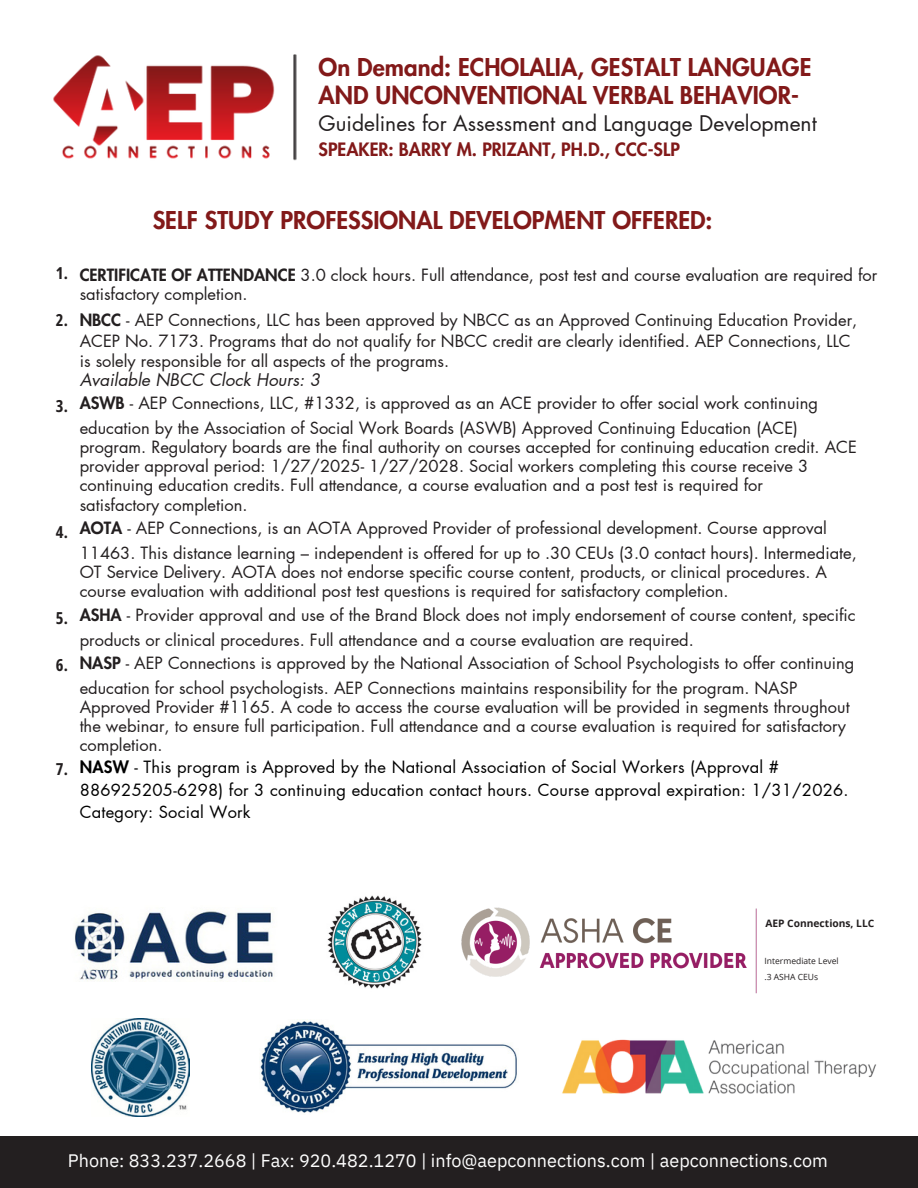
<style>
.page{position:relative;width:918px;height:1188px;background:#fff}
.page>*{position:absolute;margin:0;border:0;box-sizing:border-box;transform-origin:0 0}
.t1{font:800 24px/28.2px "Futura LT Pro";color:#821919}
.t2{font:21px "Futura LT Pro";color:#231f20}
.t3{font:18px "IBM Plex Sans";color:#fff}
.t4{font:800 18px "Futura LT Pro";color:#821919}
.t5{font:italic 17.1px "Futura LT Pro";color:#231f20}
.t6{font:16.5px/19.2px "Futura LT Pro";color:#231f20}
.t7{font:16.5px/22.5px "Futura LT Pro";letter-spacing:.015em;color:#000}
.t8{font:700 16.5px "Open Sans Condensed";color:#231f20}
.t9{font:700 10.2px "Open Sans";color:#231f20}
.t10{font:8.55px/16.4px "Open Sans";color:#231f20}
.s1{font-weight:800}
</style>
<div class="page">
<div style="left:0;top:1136px;width:918px;height:52px;background:#231f20"></div>
<img style="left:562px;top:1039px;width:314px;height:55px">
<img style="left:75px;top:911px;width:199px;height:70px">
<img style="left:260px;top:1021px;width:257px;height:92px">
<img style="left:53px;top:55px;width:222px;height:104px">
<img style="left:294px;top:54px;width:3px;height:107px">
<img style="left:92px;top:1018px;width:98px;height:98px">
<img style="left:461px;top:907px;width:296px;height:87px">
<img style="left:327px;top:895px;width:95px;height:94px">
<h4 class="t1" style="left:319px;top:54px;width:494px">On Demand: ECHOLALIA, GESTALT LANGUAGE<br>AND UNCONVENTIONAL VERBAL BEHAVIOR-</h4>
<h4 class="t2" style="left:319px;top:114px;width:500px">Guidelines for Assessment and Language Development</h4>
<h2 class="t4" style="left:319px;top:141px;width:363px">SPEAKER: BARRY M. PRIZANT, PH.D., CCC-SLP</h2>
<h1 class="t1" style="left:153px;top:208px;width:561px">SELF STUDY PROFESSIONAL DEVELOPMENT OFFERED:</h1>
<h4 class="t8" style="left:56px;top:261px;width:14px">1.</h4>
<h4 class="t8" style="left:56px;top:308px;width:14px">2.</h4>
<h4 class="t8" style="left:56px;top:394px;width:14px">3.</h4>
<h4 class="t8" style="left:56px;top:520px;width:14px">4.</h4>
<h4 class="t8" style="left:56px;top:607px;width:14px">5.</h4>
<h4 class="t8" style="left:56px;top:654px;width:14px">6.</h4>
<h5 class="t6" style="left:80px;top:266px;width:799px"><span class="s1">CERTIFICATE OF ATTENDANCE</span> 3.0 clock hours. Full attendance, post test and course evaluation are required for satisfactory completion.</h5>
<h5 class="t6" style="left:80px;top:310px;width:779px;line-height:21.3px"><span class="s1">NBCC</span> - AEP Connections, LLC has been approved by NBCC as an Approved Continuing Education Provider,<br>ACEP No. 7173. Programs that do not qualify for NBCC credit are clearly identified. AEP Connections, LLC</h5>
<h5 class="t6" style="left:80px;top:352px;width:371px">is solely responsible for all aspects of the programs.</h5>
<h5 class="t5" style="left:80px;top:372px;width:242px">Available NBCC Clock Hours: 3</h5>
<h5 class="t6" style="left:80px;top:392px;width:740px;line-height:24.8px"><span class="s1">ASWB</span> - AEP Connections, LLC, #1332, is approved as an ACE provider to offer social work continuing education by the Association of Social Work Boards (ASWB) Approved Continuing Education (ACE)</h5>
<h5 class="t6" style="left:80px;top:438px;width:779px">program. Regulatory boards are the final authority on courses accepted for continuing education credit. ACE provider approval period: 1/27/2025- 1/27/2028. Social workers completing this course receive 3 continuing education credits. Full attendance, a course evaluation and a post test is required for<br>satisfactory completion.</h5>
<h5 class="t6" style="left:80px;top:516px;width:779px;line-height:24.8px"><span class="s1">AOTA</span> - AEP Connections, is an AOTA Approved Provider of professional development. Course approval<br>11463. This distance learning – independent is offered for up to .30 CEUs (3.0 contact hours). Intermediate,</h5>
<h5 class="t6" style="left:80px;top:563px;width:749px">OT Service Delivery. AOTA does not endorse specific course content, products, or clinical procedures. A course evaluation with additional post test questions is required for satisfactory completion.</h5>
<h5 class="t6" style="left:80px;top:603px;width:778px;line-height:24.3px"><span class="s1">ASHA</span> - Provider approval and use of the Brand Block does not imply endorsement of course content, specific products or clinical procedures. Full attendance and a course evaluation are required.<br><span class="s1">NASP</span> - AEP Connections is approved by the National Association of School Psychologists to offer continuing education for school psychologists. AEP Connections maintains responsibility for the program. NASP</h5>
<h5 class="t6" style="left:80px;top:698px;width:771px">Approved Provider #1165. A code to access the course evaluation will be provided in segments throughout the webinar, to ensure full participation. Full attendance and a course evaluation is required for satisfactory</h5>
<h5 class="t6" style="left:80px;top:736px;width:84px">completion.</h5>
<p class="t8" style="left:56px;top:757px;width:14px">7.</p>
<p class="t7" style="left:80px;top:757px;width:770px"><span class="s1">NASW</span> - This program is Approved by the National Association of Social Workers (Approval #<br>886925205-6298) for 3 continuing education contact hours. Course approval expiration: 1/31/2026.<br>Category: Social Work</p>
<p class="t9" style="left:765px;top:916px;width:110px">AEP Connections, LLC</p>
<p class="t10" style="left:765px;top:952px;width:76px">Intermediate Level .3 ASHA CEUs</p>
<h3 class="t3" style="left:68px;top:1148px;width:761px">Phone: 833.237.2668 | Fax: 920.482.1270 | info@aepconnections.com | aepconnections.com</h3>
</div>
